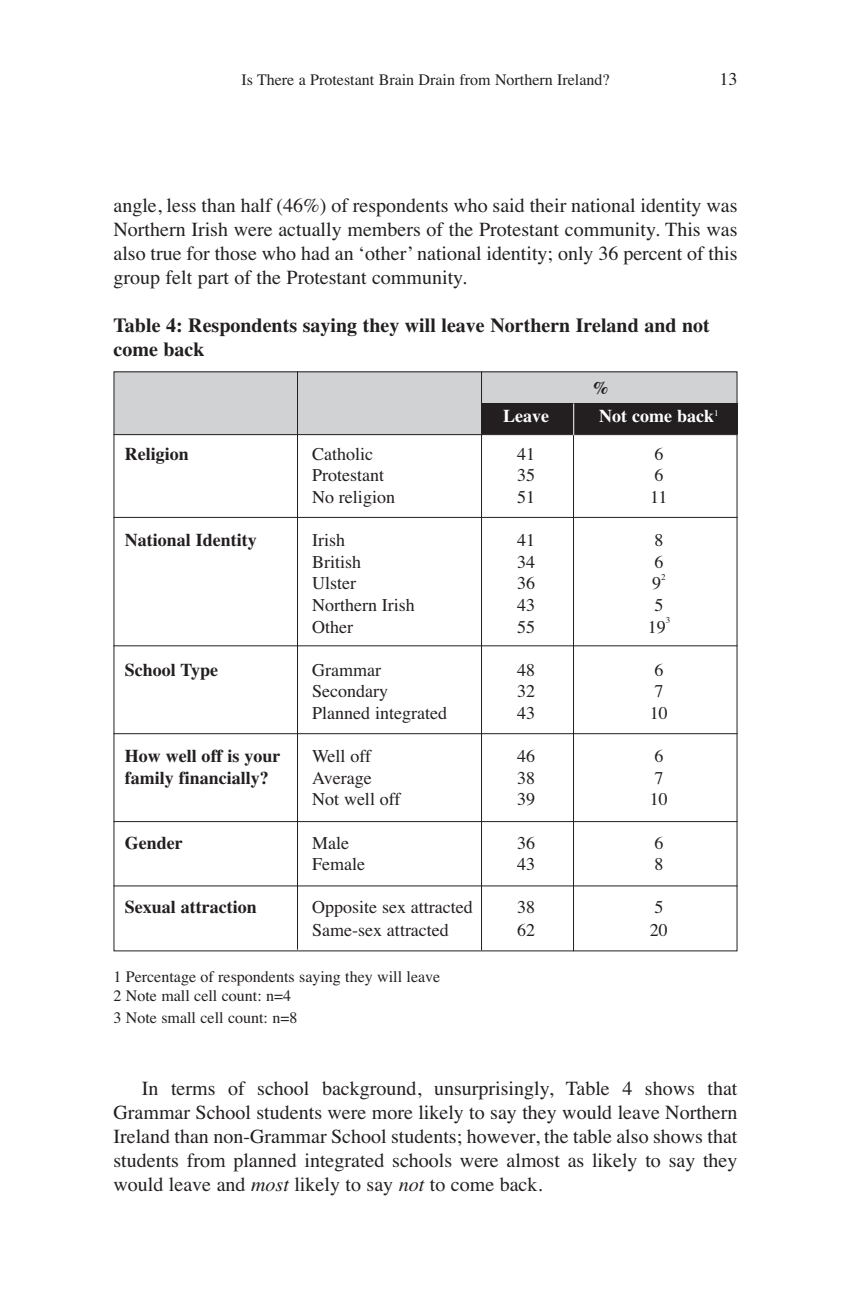
<style>
.page{position:relative;width:851px;height:1304px;background:#fff}
.page>*{position:absolute;margin:0;border:0;box-sizing:border-box;transform-origin:0 0}
.t1{font:20px/24px "Times";color:#231f20;text-align:justify}
.t2{font:700 20px/24px "Times";color:#231f20}
.t3{font:18px "Times";color:#231f20}
.t4{font:700 18px "Times";color:#231f20}
.t5{font:700 18px "Times";color:#fff}
.t6{font:16px/19.2px "Times";color:#231f20}
.t7{font:9px "Times";color:#231f20}
.s1{font-style:italic}
</style>
<div class="page">
<div style="left:114px;top:372px;width:622px;height:63px;background:#d1d2d4"></div>
<hr style="left:113px;top:885px;width:624px;height:1px;background:#231f20">
<hr style="left:113px;top:821px;width:624px;height:1px;background:#231f20">
<hr style="left:113px;top:733px;width:624px;height:1px;background:#231f20">
<hr style="left:113px;top:645px;width:624px;height:1px;background:#231f20">
<hr style="left:113px;top:517px;width:624px;height:1px;background:#231f20">
<hr style="left:113px;top:434px;width:624px;height:1px;background:#231f20">
<hr style="left:297px;top:371px;width:1px;height:579px;background:#231f20">
<hr style="left:481px;top:372px;width:1px;height:578px;background:#231f20">
<hr style="left:573px;top:434px;width:1px;height:517px;background:#231f20">
<div style="left:481px;top:404px;width:256px;height:30px;background:#231f20"></div>
<hr style="left:573px;top:403px;width:1px;height:32px;background:#fff">
<p class="t6" style="left:241px;top:70px;width:370px">Is There a Protestant Brain Drain from Northern Ireland?</p>
<p class="t3" style="left:719px;top:69px;width:19px">13</p>
<p class="t1" style="left:113px;top:193px;width:625px">angle, less than half (46%) of respondents who said their national identity was Northern Irish were actually members of the Protestant community. This was also true for those who had an ‘other’ national identity; only 36 percent of this group felt part of the Protestant community.</p>
<p class="t2" style="left:113px;top:313px;width:598px">Table 4: Respondents saying they will leave Northern Ireland and not come back</p>
<p class="t4" style="left:591px;top:377px;width:19px">%</p>
<p class="t5" style="left:503px;top:406px;width:47px">Leave</p>
<p class="t5" style="left:599px;top:406px;width:121px">Not come back<sup>1</sup></p>
<p class="t4" style="left:125px;top:443px;width:66px">Religion</p>
<p class="t3" style="left:312px;top:443px;width:63px">Catholic</p>
<p class="t3" style="left:517px;top:443px;width:19px">41</p>
<p class="t3" style="left:654px;top:443px;width:10px">6</p>
<p class="t3" style="left:312px;top:465px;width:73px">Protestant</p>
<p class="t3" style="left:517px;top:465px;width:19px">35</p>
<p class="t3" style="left:654px;top:465px;width:10px">6</p>
<p class="t3" style="left:312px;top:486px;width:84px">No religion</p>
<p class="t3" style="left:517px;top:486px;width:19px">51</p>
<p class="t3" style="left:650px;top:486px;width:19px">11</p>
<p class="t4" style="left:125px;top:529px;width:133px">National Identity</p>
<p class="t3" style="left:312px;top:529px;width:34px">Irish</p>
<p class="t3" style="left:517px;top:529px;width:19px">41</p>
<p class="t3" style="left:654px;top:529px;width:10px">8</p>
<p class="t3" style="left:312px;top:551px;width:51px">British</p>
<p class="t3" style="left:517px;top:551px;width:19px">34</p>
<p class="t3" style="left:654px;top:551px;width:10px">6</p>
<p class="t3" style="left:312px;top:573px;width:45px">Ulster</p>
<p class="t3" style="left:517px;top:573px;width:19px">36</p>
<p class="t3" style="left:652px;top:573px;width:10px">9</p>
<p class="t7" style="left:661px;top:571px;width:6px">2</p>
<p class="t3" style="left:312px;top:594px;width:104px">Northern Irish</p>
<p class="t3" style="left:517px;top:594px;width:19px">43</p>
<p class="t3" style="left:654px;top:594px;width:10px">5</p>
<p class="t3" style="left:312px;top:616px;width:42px">Other</p>
<p class="t3" style="left:517px;top:616px;width:19px">55</p>
<p class="t3" style="left:647px;top:616px;width:19px">19</p>
<p class="t7" style="left:665px;top:614px;width:6px">3</p>
<p class="t4" style="left:125px;top:659px;width:95px">School Type</p>
<p class="t3" style="left:312px;top:659px;width:70px">Grammar</p>
<p class="t3" style="left:517px;top:659px;width:19px">48</p>
<p class="t3" style="left:654px;top:659px;width:10px">6</p>
<p class="t3" style="left:312px;top:681px;width:77px">Secondary</p>
<p class="t3" style="left:517px;top:681px;width:19px">32</p>
<p class="t3" style="left:654px;top:681px;width:10px">7</p>
<p class="t3" style="left:312px;top:702px;width:136px">Planned integrated</p>
<p class="t3" style="left:517px;top:702px;width:19px">43</p>
<p class="t3" style="left:650px;top:702px;width:19px">10</p>
<p class="t4" style="left:125px;top:745px;width:157px">How well off is your</p>
<p class="t3" style="left:312px;top:745px;width:61px">Well off</p>
<p class="t3" style="left:517px;top:745px;width:19px">46</p>
<p class="t3" style="left:654px;top:745px;width:10px">6</p>
<p class="t4" style="left:125px;top:767px;width:145px">family financially?</p>
<p class="t3" style="left:312px;top:767px;width:61px">Average</p>
<p class="t3" style="left:517px;top:767px;width:19px">38</p>
<p class="t3" style="left:654px;top:767px;width:10px">7</p>
<p class="t3" style="left:312px;top:789px;width:90px">Not well off</p>
<p class="t3" style="left:517px;top:789px;width:19px">39</p>
<p class="t3" style="left:650px;top:789px;width:19px">10</p>
<p class="t4" style="left:125px;top:832px;width:59px">Gender</p>
<p class="t3" style="left:312px;top:832px;width:38px">Male</p>
<p class="t3" style="left:517px;top:832px;width:19px">36</p>
<p class="t3" style="left:654px;top:832px;width:10px">6</p>
<p class="t3" style="left:312px;top:853px;width:54px">Female</p>
<p class="t3" style="left:517px;top:853px;width:19px">43</p>
<p class="t3" style="left:654px;top:853px;width:10px">8</p>
<p class="t4" style="left:125px;top:897px;width:133px">Sexual attraction</p>
<p class="t3" style="left:312px;top:897px;width:162px">Opposite sex attracted</p>
<p class="t3" style="left:517px;top:897px;width:19px">38</p>
<p class="t3" style="left:654px;top:897px;width:10px">5</p>
<p class="t3" style="left:312px;top:919px;width:138px">Same-sex attracted</p>
<p class="t3" style="left:517px;top:919px;width:19px">62</p>
<p class="t3" style="left:650px;top:919px;width:19px">20</p>
<p class="t6" style="left:113px;top:966px;width:328px">1 Percentage of respondents saying they will leave<br>2 Note mall cell count: n=4</p>
<p class="t6" style="left:113px;top:1008px;width:185px">3 Note small cell count: n=8</p>
<p class="t1" style="left:113px;top:1076px;width:625px;text-indent:28px">In terms of school background, unsurprisingly, Table 4 shows that Grammar School students were more likely to say they would leave Northern Ireland than non-Grammar School students; however, the table also shows that students from planned integrated schools were almost as likely to say they would leave and <span class="s1">most</span> likely to say <span class="s1">not</span> to come back.</p>
</div>
